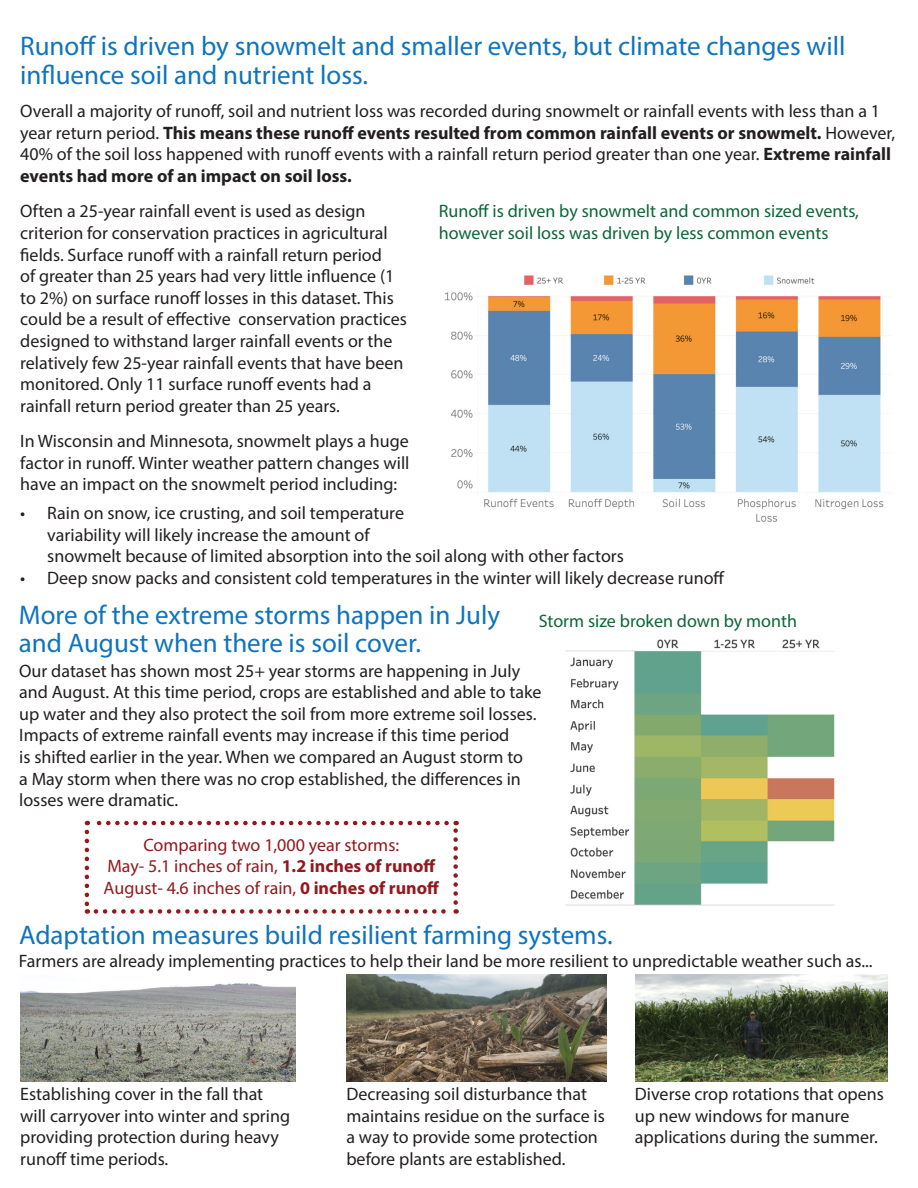
<style>
.page{position:relative;width:918px;height:1188px;background:#fff}
.page>*{position:absolute;margin:0;border:0;box-sizing:border-box;transform-origin:0 0}
.t1{font:27px/28.5px "Myriad Pro";color:#1074bc}
.t2{font:18px/21.6px "Myriad Pro";color:#231f20}
.t3{font:18px/21.6px "Myriad Pro";color:#0c6638}
.t4{font:18px "Myriad Pro";color:#93191d}
.s1{font-weight:700}
</style>
<div class="page">
<img style="left:444px;top:275px;width:440px;height:247px">
<img style="left:565px;top:639px;width:270px;height:267px">
<svg style="left:85px;top:832px;width:4px;height:82px"></svg>
<svg style="left:96px;top:909px;width:361px;height:5px"></svg>
<svg style="left:453px;top:821px;width:5px;height:82px"></svg>
<svg style="left:87px;top:821px;width:360px;height:4px"></svg>
<img style="left:20px;top:983px;width:276px;height:99px">
<img style="left:346px;top:974px;width:261px;height:108px">
<img style="left:636px;top:974px;width:252px;height:108px">
<p class="t1" style="left:20px;top:31px;width:827px">Runoff is driven by snowmelt and smaller events, but climate changes will influence soil and nutrient loss.</p>
<p class="t2" style="left:20px;top:100px;width:876px">Overall a majority of runoff, soil and nutrient loss was recorded during snowmelt or rainfall events with less than a 1 year return period. <span class="s1">This means these runoff events resulted from common rainfall events or snowmelt.</span> However, 40% of the soil loss happened with runoff events with a rainfall return period greater than one year. <span class="s1">Extreme rainfall events had more of an impact on soil loss.</span></p>
<p class="t2" style="left:20px;top:200px;width:388px">Often a 25-year rainfall event is used as design criterion for conservation practices in agricultural fields. Surface runoff with a rainfall return period<br>of greater than 25 years had very little influence (1 to 2%) on surface runoff losses in this dataset. This could be a result of effective conservation practices designed to withstand larger rainfall events or the relatively few 25-year rainfall events that have been monitored. Only 11 surface runoff events had a rainfall return period greater than 25 years.</p>
<p class="t2" style="left:20px;top:430px;width:391px;text-align:justify">In Wisconsin and Minnesota, snowmelt plays a huge factor in runoff. Winter weather pattern changes will have an impact on the snowmelt period including:</p>
<p class="t3" style="left:439px;top:200px;width:422px">Runoff is driven by snowmelt and common sized events, however soil loss was driven by less common events</p>
<p class="t2" style="left:47px;top:502px;width:578px;text-indent:-27px">• Rain on snow, ice crusting, and soil temperature<br>variability will likely increase the amount of<br>snowmelt because of limited absorption into the soil along with other factors</p>
<p class="t2" style="left:20px;top:567px;width:706px">• Deep snow packs and consistent cold temperatures in the winter will likely decrease runoff</p>
<p class="t1" style="left:19px;top:600px;width:483px">More of the extreme storms happen in July and August when there is soil cover.</p>
<p class="t3" style="left:539px;top:610px;width:260px">Storm size broken down by month</p>
<p class="t2" style="left:19px;top:660px;width:524px">Our dataset has shown most 25+ year storms are happening in July and August. At this time period, crops are established and able to take up water and they also protect the soil from more extreme soil losses.<br>Impacts of extreme rainfall events may increase if this time period<br>is shifted earlier in the year. When we compared an August storm to<br>a May storm when there was no crop established, the differences in losses were dramatic.</p>
<p class="t4" style="left:143px;top:833px;width:257px">Comparing two 1,000 year storms:</p>
<p class="t4" style="left:107px;top:855px;width:329px">May- 5.1 inches of rain, <span class="s1">1.2 inches of runoff</span></p>
<p class="t4" style="left:104px;top:877px;width:337px">August- 4.6 inches of rain, <span class="s1">0 inches of runoff</span></p>
<p class="t1" style="left:19px;top:920px;width:595px">Adaptation measures build resilient farming systems.</p>
<p class="t2" style="left:19px;top:949px;width:855px">Farmers are already implementing practices to help their land be more resilient to unpredictable weather such as...</p>
<p class="t2" style="left:20px;top:1083px;width:271px">Establishing cover in the fall that will carryover into winter and spring providing protection during heavy runoff time periods.</p>
<p class="t2" style="left:346px;top:1083px;width:260px">Decreasing soil disturbance that maintains residue on the surface is a way to provide some protection before plants are established.</p>
<p class="t2" style="left:635px;top:1083px;width:250px">Diverse crop rotations that opens up new windows for manure applications during the summer.</p>
</div>
